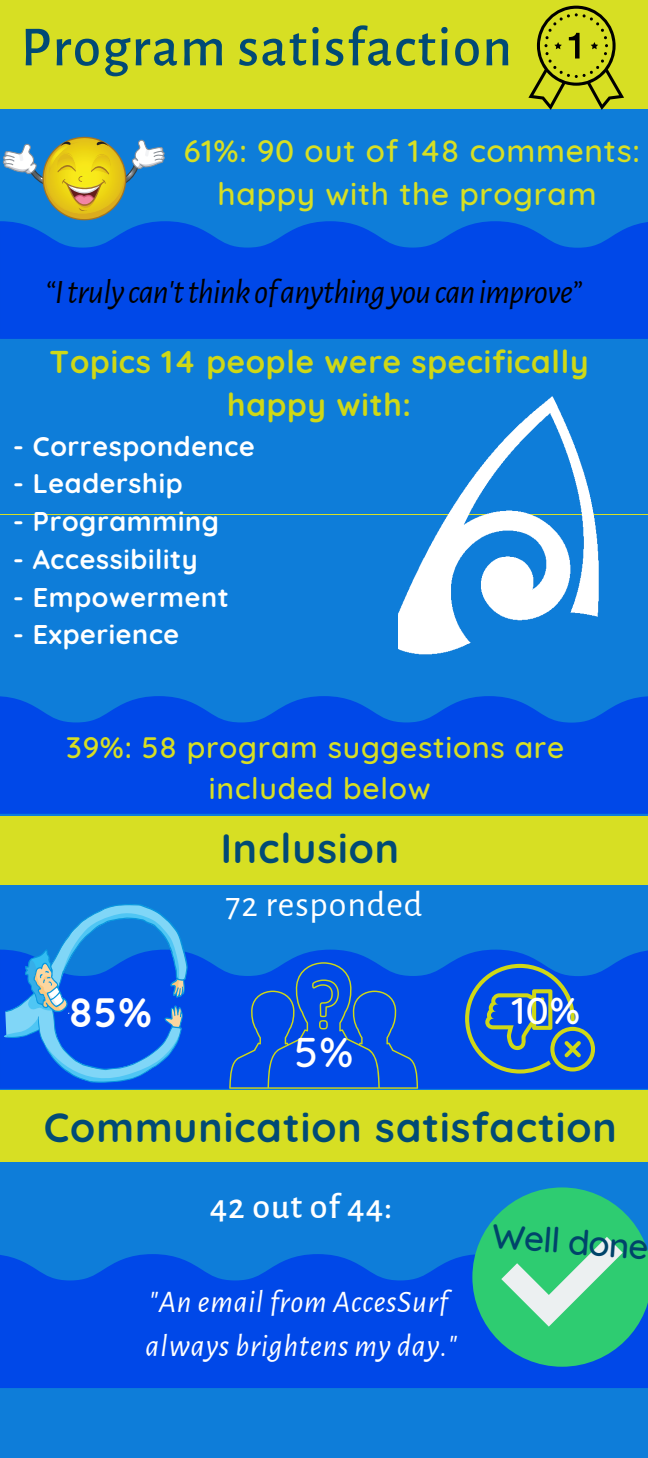
<style>
.page{position:relative;width:648px;height:1458px;background:#d7df23}
.page>*{position:absolute;margin:0;border:0;box-sizing:border-box;transform-origin:0 0}
.t1{font:500 56.7px "Alegreya Sans";letter-spacing:.025em;color:#014a75}
.t2{font:500 42.3px "Quicksand";color:#fff}
.t3{font:700 40.73px "Quicksand";letter-spacing:.025em;color:#014a75}
.t4{font:700 40.73px "Quicksand";color:#fff}
.t5{font:500 38.02px "Quicksand";color:#fff}
.t6{font:36px "Alegreya Sans";letter-spacing:.025em;color:#fff}
.t7{font:500 36px "Alegreya Sans";letter-spacing:.025em;color:#fff}
.t8{font:500 34.88px "Quicksand";color:#00446a}
.t9{font:italic 34.2px "Alegreya Sans";letter-spacing:-.025em;color:#000}
.t10{font:italic 31.5px/43.4px "Alegreya Sans";letter-spacing:.025em;color:#fff}
.t11{font:500 31.5px/43.4px "Quicksand";letter-spacing:.025em;color:#d7df23;text-align:center}
.t12{font:700 31.5px/43.4px "Quicksand";letter-spacing:.025em;color:#cfd816;text-align:center}
.t13{font:500 30.15px/41.4px "Quicksand";letter-spacing:.025em;color:#d7df23;text-align:center}
.t14{font:700 27px "Quicksand";letter-spacing:.025em;color:#fff}
</style>
<div class="page">
<div style="left:0;top:515px;width:648px;height:301px;background:#0e7dd9"></div>
<div style="left:0;top:109px;width:648px;height:405px;background:#0e7dd9"></div>
<svg style="left:0;top:221px;width:648px;height:118px;fill:#0048e8"></svg>
<svg style="left:528px;top:6px;width:96px;height:104px"></svg>
<div style="left:0;top:885px;width:648px;height:204px;background:#0e7dd9"></div>
<svg style="left:3px;top:136px;width:162px;height:89px"></svg>
<svg style="left:0;top:950px;width:648px;height:139px;fill:#0048e8"></svg>
<img style="left:398px;top:396px;width:201px;height:259px">
<div style="left:0;top:1162px;width:648px;height:296px;background:#0e7dd9"></div>
<svg style="left:0;top:1254px;width:648px;height:134px;fill:#0048e8"></svg>
<svg style="left:3px;top:904px;width:185px;height:185px"></svg>
<svg style="left:229px;top:962px;width:189px;height:127px"></svg>
<svg style="left:465px;top:964px;width:130px;height:110px"></svg>
<svg style="left:472px;top:1187px;width:176px;height:179px"></svg>
<svg style="left:0;top:696px;width:648px;height:118px;fill:#0048e8"></svg>
<h1 class="t1" style="left:21px;top:20px;width:493px">Program satisfaction</h1>
<p class="t11" style="left:184px;top:128px;width:458px">61%: 90 out of 148 comments: happy with the program</p>
<p class="t9" style="left:46px;top:276px;width:538px">“Itrulycan'tthinkofanythingyoucanimprove”</p>
<p class="t12" style="left:50px;top:339px;width:541px">Topics 14 people were specifically happy with:</p>
<p class="t14" style="left:13px;top:429px;width:243px">- Correspondence</p>
<p class="t14" style="left:13px;top:466px;width:171px">- Leadership</p>
<p class="t14" style="left:13px;top:504px;width:207px">- Programming</p>
<p class="t14" style="left:13px;top:542px;width:186px">- Accessibility</p>
<p class="t14" style="left:13px;top:580px;width:217px">- Empowerment</p>
<p class="t14" style="left:13px;top:617px;width:168px">- Experience</p>
<p class="t13" style="left:66px;top:726px;width:500px">39%: 58 program suggestions are included below</p>
<h3 class="t3" style="left:221px;top:822px;width:180px">Inclusion</h3>
<h3 class="t4" style="left:69px;top:986px;width:84px">85%</h3>
<h3 class="t6" style="left:225px;top:887px;width:199px">72 responded</h3>
<h2 class="t2" style="left:295px;top:1025px;width:60px">5%</h2>
<h3 class="t5" style="left:512px;top:986px;width:70px">10%</h3>
<h3 class="t3" style="left:44px;top:1102px;width:575px">Communication satisfaction</h3>
<h3 class="t7" style="left:210px;top:1189px;width:184px">42 out of 44:</h3>
<p class="t10" style="left:145px;top:1281px;width:313px">"An email from AccesSurf always brightens my day."</p>
<p class="t8" style="left:494px;top:1213px;width:158px;rotate:4deg">Well done</p>
</div>
